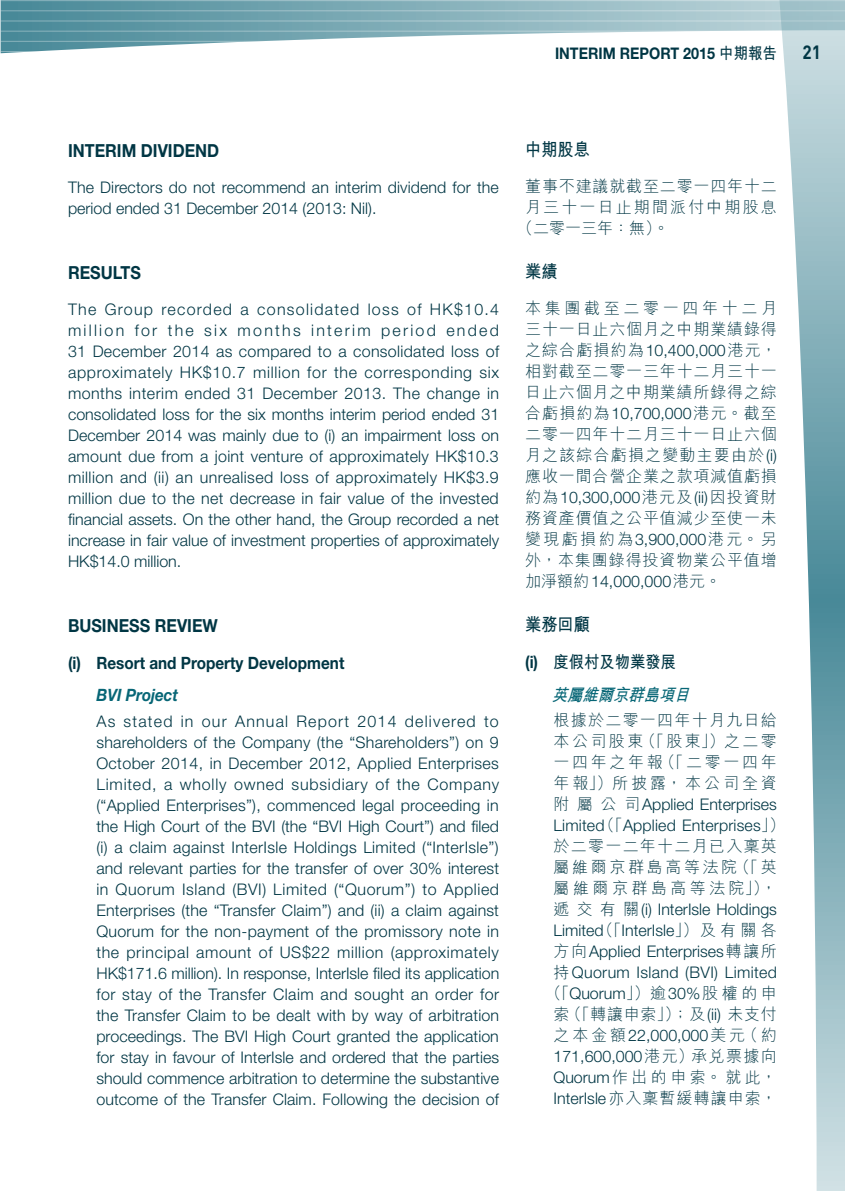
<style>
.page{position:relative;width:845px;height:1191px;background:#fff}
.page>*{position:absolute;margin:0;border:0;box-sizing:border-box;transform-origin:0 0}
.t1{font:700 19px "DIN";color:#003644;scale:.9 1}
.Subhead_1{font:700 18px "Helvetica Neue LT Std";color:#003644;scale:.9 1}
.副標題1{font:700 18px "M Hei HK";color:#003644;scale:.9 1}
.Subhead_2{font:700 17px "Helvetica Neue LT Std";color:#003644;scale:.9 1}
.副標題2{font:700 17px "M Hei HK";color:#003644;scale:.9 1}
.Subhead_3{font:italic 700 17px "Helvetica Neue LT Std";color:#076676;scale:.9 1}
.副標題3{font:italic 700 17px "M Hei HK";color:#076676;scale:.9 1}
.Body_text{font:300 16px/21px "Helvetica Neue LT Std";letter-spacing:.005em;color:#003644;text-align:justify}
.內文{font:300 16px/21px "M Hei HK";letter-spacing:.155em;color:#003644;text-align:center}
.內文-2{font:300 16px/21px "M Hei HK";letter-spacing:.08em;color:#003644;text-align:justify}
.t2{font:700 16px "Helvetica Neue LT Std";color:#003644;scale:.9 1}
.內文-3{font:300 16px "M Hei HK";letter-spacing:.05em;color:#003644}
.內文-4{font:300 16px "M Hei HK";letter-spacing:.135em;color:#003644}
.s1{font-family:"M Hei HK"}
.s2{font-family:"Helvetica Neue LT Std"}
</style>
<div class="page">
<svg style="left:783px;top:53px;width:62px;height:1138px"></svg>
<svg style="left:1px;top:1px;width:844px;height:52px"></svg>
<hr style="left:1px;top:41px;width:844px;height:1px;background:#fff">
<hr style="left:1px;top:20px;width:844px;height:1px;background:#fff">
<hr style="left:1px;top:10px;width:844px;height:1px;background:#fff">
<hr style="left:1px;top:51px;width:844px;height:1px;background:#fff">
<hr style="left:1px;top:31px;width:844px;height:1px;background:#fff">
<p class="t2" style="left:555px;top:43px;width:248px">INTERIM REPORT 2015 <span class="s1">中期報告</span></p>
<p class="t1" style="left:802px;top:40px;width:22px">21</p>
<p class="Subhead_1" style="left:68px;top:139px;width:169px">INTERIM DIVIDEND</p>
<p class="Body_text" style="left:68px;top:176px;width:432px">The Directors do not recommend an interim dividend for the period ended 31 December 2014 (2013: Nil).</p>
<p class="Subhead_1" style="left:68px;top:261px;width:83px">RESULTS</p>
<p class="Body_text" style="left:68px;top:299px;width:433px">The Group recorded a consolidated loss of HK$10.4 million for the six months interim period ended 31 December 2014 as compared to a consolidated loss of approximately HK$10.7 million for the corresponding six months interim ended 31 December 2013. The change in consolidated loss for the six months interim period ended 31<br>December 2014 was mainly due to (i) an impairment loss on amount due from a joint venture of approximately HK$10.3 million and (ii) an unrealised loss of approximately HK$3.9 million due to the net decrease in fair value of the invested financial assets. On the other hand, the Group recorded a net increase in fair value of investment properties of approximately HK$14.0 million.</p>
<p class="Subhead_1" style="left:68px;top:614px;width:168px">BUSINESS REVIEW</p>
<p class="Subhead_2" style="left:68px;top:652px;width:308px">(i) Resort and Property Development</p>
<p class="Subhead_3" style="left:96px;top:685px;width:92px">BVI Project</p>
<p class="Body_text" style="left:96px;top:711px;width:404px">As stated in our Annual Report 2014 delivered to shareholders of the Company (the “Shareholders”) on 9<br>October 2014, in December 2012, Applied Enterprises Limited, a wholly owned subsidiary of the Company (“Applied Enterprises”), commenced legal proceeding in the High Court of the BVI (the “BVI High Court”) and filed (i) a claim against InterIsle Holdings Limited (“InterIsle”) and relevant parties for the transfer of over 30% interest in Quorum Island (BVI) Limited (“Quorum”) to Applied Enterprises (the “Transfer Claim”) and (ii) a claim against Quorum for the non-payment of the promissory note in the principal amount of US$22 million (approximately HK$171.6 million). In response, InterIsle filed its application for stay of the Transfer Claim and sought an order for the Transfer Claim to be dealt with by way of arbitration proceedings. The BVI High Court granted the application for stay in favour of InterIsle and ordered that the parties should commence arbitration to determine the substantive outcome of the Transfer Claim. Following the decision of</p>
<p class="副標題1" style="left:525px;top:136px;width:73px">中期股息</p>
<p class="內文-3" style="left:525px;top:178px;width:253px">董事不建議就截至二零一四年十二</p>
<p class="內文-4" style="left:525px;top:199px;width:253px">月三十一日止期間派付中期股息</p>
<p class="內文-2" style="left:517px;top:217px;width:153px">（二零一三年：無）。</p>
<p class="副標題1" style="left:525px;top:258px;width:38px">業績</p>
<p class="內文-2" style="left:525px;top:297px;width:253px">本集團截至二零一四年十二月三十一日止六個月之中期業績錄得之綜合虧損約為<span class="s2">10,400,000</span>港元，相對截至二零一三年十二月三十一日止六個月之中期業績所錄得之綜合虧損約為<span class="s2">10,700,000</span>港元。截至二零一四年十二月三十一日止六個月之該綜合虧損之變動主要由於<span class="s2">(i)</span>應收一間合營企業之款項減值虧損約為<span class="s2">10,300,000</span>港元及<span class="s2">(ii)</span>因投資財務資產價值之公平值減少至使一未變現虧損約為<span class="s2">3,900,000</span>港元。另外，本集團錄得投資物業公平值增加淨額約<span class="s2">14,000,000</span>港元。</p>
<p class="副標題1" style="left:525px;top:611px;width:73px">業務回顧</p>
<p class="副標題2" style="left:525px;top:649px;width:169px"><span class="s2">(i)</span> 度假村及物業發展</p>
<p class="副標題3" style="left:552px;top:682px;width:161px">英屬維爾京群島項目</p>
<p class="內文" style="left:545px;top:709px;width:241px">根據於二零一四年十月九日給本公司股東（「股東」）之二零一四年之年報（「二零一四年年報」）所披露，本公司全資附屬公司<span class="s2">Applied Enterprises<br>Limited</span>（「<span class="s2">Applied Enterprises</span>」）於二零一二年十二月已入稟英屬維爾京群島高等法院（「英屬維爾京群島高等法院」），遞交有關<span class="s2">(i) InterIsle Holdings<br>Limited</span>（「<span class="s2">InterIsle</span>」）及有關各方向<span class="s2">Applied Enterprises</span>轉讓所持<span class="s2">Quorum Island (BVI) Limited</span>（「<span class="s2">Quorum</span>」）逾<span class="s2">30%</span>股權的申索（「轉讓申索」）；及<span class="s2">(ii)</span> 未支付之本金額<span class="s2">22,000,000</span>美元（約<br><span class="s2">171,600,000</span>港元）承兌票據向<br><span class="s2">Quorum</span>作出的申索。就此，<br><span class="s2">InterIsle</span>亦入稟暫緩轉讓申索，</p>
</div>
